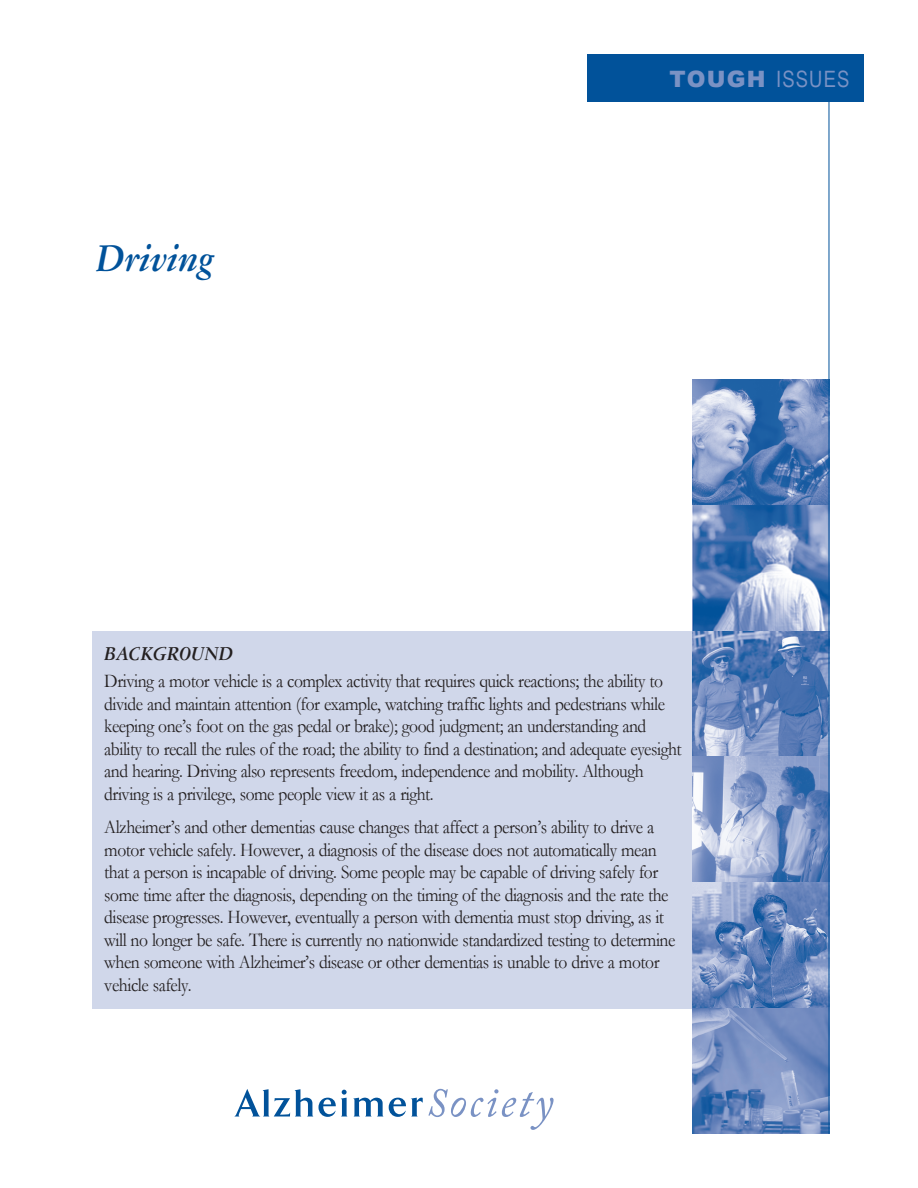
<style>
.page{position:relative;width:918px;height:1188px;background:#fff}
.page>*{position:absolute;margin:0;border:0;box-sizing:border-box;transform-origin:0 0}
.Main_Chapters_Header{font:italic 700 42px "Garamond Three";letter-spacing:-.025em;color:#01529a;scale:.9 1}
.t1{font:22.5px "Arial Narrow";letter-spacing:.05em;color:#7a92c4}
.Sub_Heads{font:italic 700 21px "Garamond Three";letter-spacing:-.025em;color:#231f20;scale:.9 1}
.Body_Copy{font:19.5px/22.5px "Garamond";letter-spacing:-.025em;color:#231f20;scale:.9 1}
.s1{font-family:"Arial";font-weight:900}
</style>
<div class="page">
<div style="left:92px;top:631px;width:602px;height:377px;background:#d0d7ea"></div>
<svg style="left:234px;top:1089px;width:320px;height:41px"></svg>
<img style="left:693px;top:380px;width:136px;height:754px">
<svg style="left:693px;top:757px;width:136px;height:126px;background:#8fa4cd"></svg>
<hr style="left:829px;top:100px;width:1px;height:1034px;background:#01529a">
<div style="left:587px;top:54px;width:277px;height:47px;background:#01529a"></div>
<p class="Main_Chapters_Header" style="left:96px;top:235px;width:133px">Driving</p>
<p class="t1" style="left:670px;top:63px;width:182px"><span class="s1">TOUGH</span> ISSUES</p>
<p class="Sub_Heads" style="left:104px;top:642px;width:145px">BACKGROUND</p>
<p class="Body_Copy" style="left:104px;top:670px;width:643px">Driving a motor vehicle is a complex activity that requires quick reactions; the ability to divide and maintain attention (for example, watching traffic lights and pedestrians while keeping one’s foot on the gas pedal or brake); good judgment; an understanding and ability to recall the rules of the road; the ability to find a destination; and adequate eyesight and hearing. Driving also represents freedom, independence and mobility. Although driving is a privilege, some people view it as a right.</p>
<p class="Body_Copy" style="left:104px;top:816px;width:636px">Alzheimer’s and other dementias cause changes that affect a person’s ability to drive a motor vehicle safely. However, a diagnosis of the disease does not automatically mean that a person is incapable of driving. Some people may be capable of driving safely for some time after the diagnosis, depending on the timing of the diagnosis and the rate the disease progresses. However, eventually a person with dementia must stop driving, as it will no longer be safe. There is currently no nationwide standardized testing to determine when someone with Alzheimer’s disease or other dementias is unable to drive a motor vehicle safely.</p>
</div>
